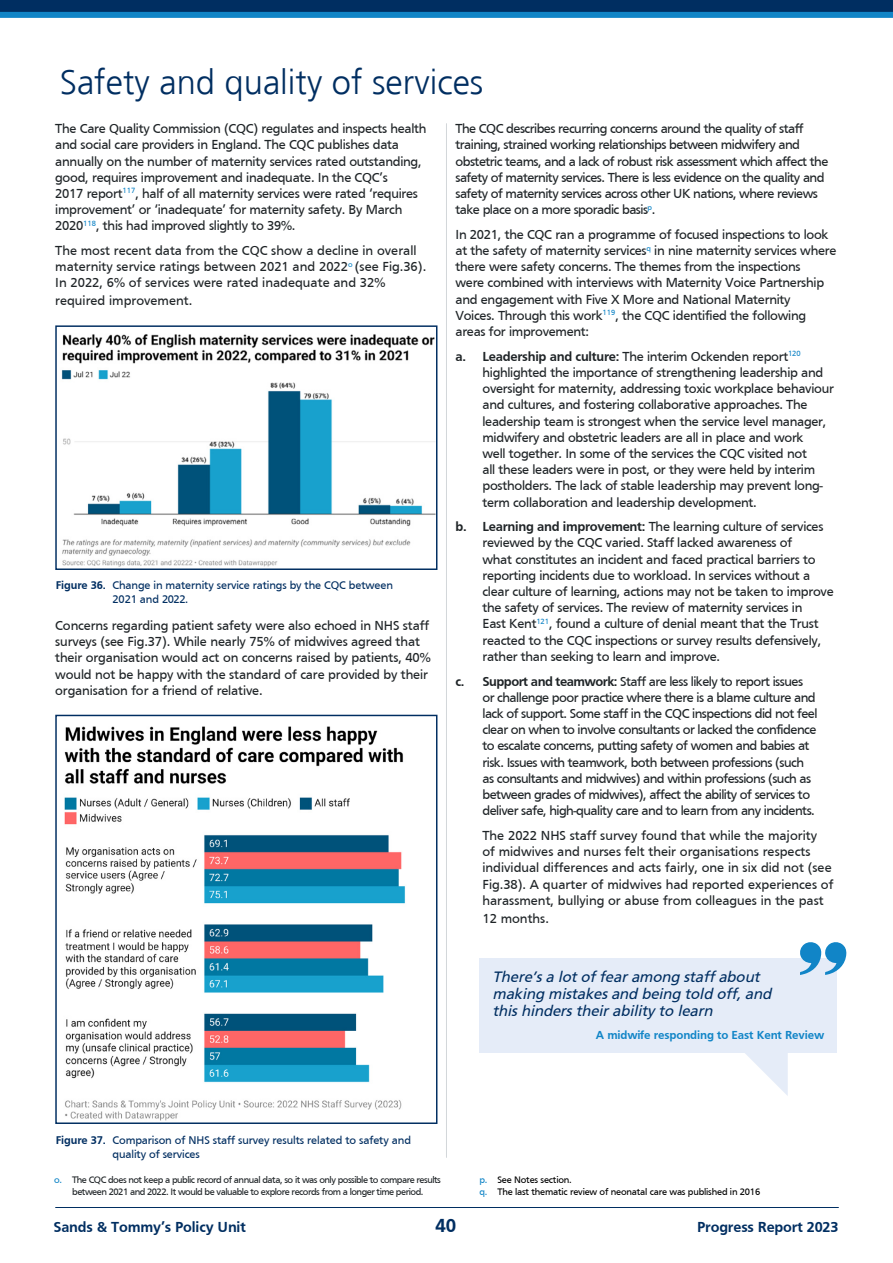
<style>
.page{position:relative;width:893px;height:1263px;background:#fff}
.page>*{position:absolute;margin:0;border:0;box-sizing:border-box;transform-origin:0 0}
.t1{font:300 34.5px "Frutiger";color:#002e61}
.t2{font:700 19.5px "Frutiger";color:#002e61}
.t3{font:italic 15px/17.2px "Frutiger FC";letter-spacing:-.01em;color:#002e61}
.t4{font:700 15px "Frutiger";letter-spacing:-.01em;color:#002e61}
.t5{font:13.5px/16.2px "Frutiger";letter-spacing:-.02em;color:#1f2427}
.t6{font:13.5px/16.2px "Frutiger";letter-spacing:-.04em;color:#1f2427}
.t7{font:13.5px/16.2px "Frutiger";color:#1f2427}
.t8{font:700 12px "Frutiger";letter-spacing:-.01em;color:#1185c7}
.t9{font:11.55px/13.8px "Frutiger";letter-spacing:-.01em;color:#002e61}
.t10{font:9.75px/11.7px "Frutiger";letter-spacing:-.05em;color:#1f2427;text-align:center}
.t11{font:9.75px/11.7px "Frutiger";letter-spacing:-.02em;color:#000}
.s1{font-weight:700}
.s2{color:#1185c7}
</style>
<div class="page">
<svg style="left:0;top:0;width:893px;height:18px;background:#074c84"></svg>
<hr style="left:55px;top:1207px;width:784px;height:1px;background:#002e61">
<img style="left:61px;top:334px;width:374px;height:233px">
<div style="left:55px;top:325px;width:382px;height:245px;border:1px solid #002e61"></div>
<img style="left:64px;top:726px;width:341px;height:395px">
<div style="left:55px;top:715px;width:382px;height:409px;border:1px solid #002e61"></div>
<hr style="left:446px;top:123px;width:1px;height:1035px;background:#d3d7da">
<svg style="left:737px;top:1052px;width:51px;height:44px"></svg>
<div style="left:480px;top:958px;width:357px;height:94px;background:#e5ecf8"></div>
<svg style="left:800px;top:942px;width:46px;height:33px"></svg>
<h1 class="t1" style="left:60px;top:62px;width:425px">Safety and quality of services</h1>
<p class="t6" style="left:455px;top:120px;width:374px">The CQC describes recurring concerns around the quality of staff training, strained working relationships between midwifery and obstetric teams, and a lack of robust risk assessment which affect the safety of maternity services. There is less evidence on the quality and safety of maternity services across other UK nations, where reviews take place on a more sporadic basis<sup>p</sup>.</p>
<p class="t5" style="left:455px;top:226px;width:382px">In 2021, the CQC ran a programme of focused inspections to look at the safety of maternity services<sup>q</sup> in nine maternity services where there were safety concerns. The themes from the inspections<br>were combined with interviews with Maternity Voice Partnership and engagement with Five X More and National Maternity<br>Voices. Through this work<sup>119</sup>, the CQC identified the following areas for improvement:</p>
<p class="t5" style="left:482px;top:348px;width:353px;text-indent:-27px"><span class="s1">a. Leadership and culture:</span> The interim Ockenden report<sup>120 </sup>highlighted the importance of strengthening leadership and oversight for maternity, addressing toxic workplace behaviour and cultures, and fostering collaborative approaches. The leadership team is strongest when the service level manager, midwifery and obstetric leaders are all in place and work<br>well together. In some of the services the CQC visited not<br>all these leaders were in post, or they were held by interim postholders. The lack of stable leadership may prevent long&shy;term collaboration and leadership development.</p>
<p class="t5" style="left:482px;top:518px;width:353px;text-indent:-27px"><span class="s1">b. Learning and improvement:</span> The learning culture of services reviewed by the CQC varied. Staff lacked awareness of<br>what constitutes an incident and faced practical barriers to reporting incidents due to workload. In services without a clear culture of learning, actions may not be taken to improve the safety of services. The review of maternity services in<br>East Kent<sup>121</sup>, found a culture of denial meant that the Trust reacted to the CQC inspections or survey results defensively, rather than seeking to learn and improve.</p>
<p class="t6" style="left:482px;top:673px;width:336px;text-indent:-27px"><span class="s1">c. Support and teamwork:</span> Staff are less likely to report issues or challenge poor practice where there is a blame culture and lack of support. Some staff in the CQC inspections did not feel clear on when to involve consultants or lacked the confidence to escalate concerns, putting safety of women and babies at risk. Issues with teamwork, both between professions (such as consultants and midwives) and within professions (such as between grades of midwives), affect the ability of services to deliver safe, high-quality care and to learn from any incidents.</p>
<p class="t7" style="left:482px;top:827px;width:352px">The 2022 NHS staff survey found that while the majority<br>of midwives and nurses felt their organisations respects individual differences and acts fairly, one in six did not (see Fig.38). A quarter of midwives had reported experiences of harassment, bullying or abuse from colleagues in the past</p>
<p class="t7" style="left:482px;top:910px;width:68px">12 months.</p>
<p class="t5" style="left:55px;top:120px;width:373px">The Care Quality Commission (CQC) regulates and inspects health and social care providers in England. The CQC publishes data annually on the number of maternity services rated outstanding, good, requires improvement and inadequate. In the CQC’s<br>2017 report<sup>117</sup>, half of all maternity services were rated ‘requires improvement’ or ‘inadequate’ for maternity safety. By March 2020<sup>118</sup>, this had improved slightly to 39%.</p>
<p class="t7" style="left:55px;top:242px;width:372px">The most recent data from the CQC show a decline in overall maternity service ratings between 2021 and 2022<sup>o</sup> (see Fig.36).<br>In 2022, 6% of services were rated inadequate and 32%</p>
<p class="t7" style="left:55px;top:293px;width:139px">required improvement.</p>
<p class="t9" style="left:113px;top:578px;width:282px;text-indent:-57px"><span class="s1">Figure 36.</span> Change in maternity service ratings by the CQC between<br>2021 and 2022.</p>
<p class="t5" style="left:55px;top:617px;width:377px">Concerns regarding patient safety were also echoed in NHS staff surveys (see Fig.37). While nearly 75% of midwives agreed that their organisation would act on concerns raised by patients, 40% would not be happy with the standard of care provided by their organisation for a friend of relative.</p>
<p class="t9" style="left:113px;top:1133px;width:300px;text-indent:-57px"><span class="s1">Figure 37.</span> Comparison of NHS staff survey results related to safety and quality of services</p>
<p class="t10" style="left:54px;top:1174px;width:388px"><span class="s2">o.</span> The CQC does not keep a public record of annual data, so it was only possible to compare results between 2021 and 2022. It would be valuable to explore records from a longer time period.</p>
<p class="t3" style="left:493px;top:968px;width:280px">There’s a lot of fear among staff about making mistakes and being told off, and this hinders their ability to learn</p>
<p class="t8" style="left:596px;top:1028px;width:230px">A midwife responding to East Kent Review</p>
<p class="t11" style="left:479px;top:1174px;width:282px"><span class="s2">p.</span> See Notes section.<br><span class="s2">q.</span> The last thematic review of neonatal care was published in 2016</p>
<p class="t4" style="left:53px;top:1219px;width:194px">Sands &amp; Tommy’s Policy Unit</p>
<h2 class="t2" style="left:436px;top:1215px;width:22px">40</h2>
<p class="t4" style="left:697px;top:1219px;width:143px">Progress Report 2023</p>
</div>
